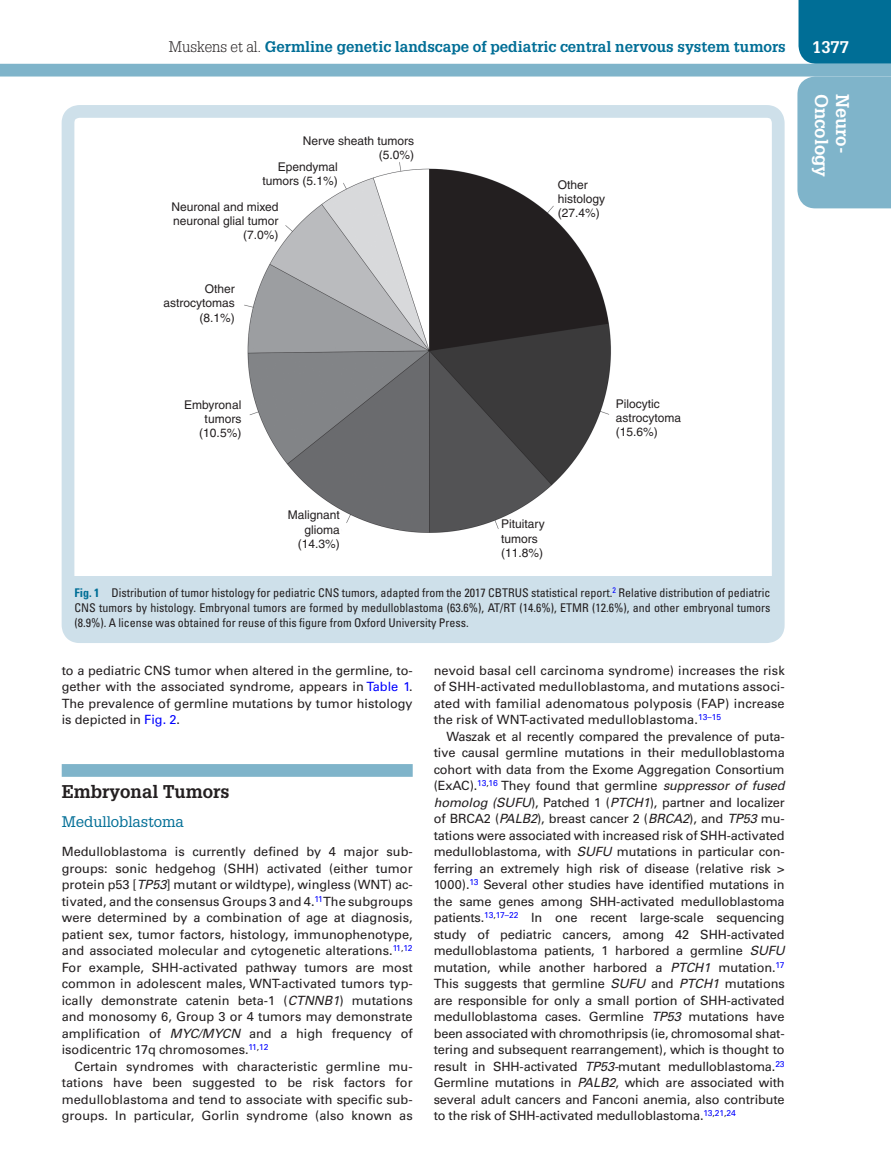
<style>
.page{position:relative;width:891px;height:1175px;background:#fff}
.page>*{position:absolute;margin:0;border:0;box-sizing:border-box;transform-origin:0 0}
.t1{font:700 18px "Glypha LT Std";color:#231f20}
.t2{font:700 18px "Glypha LT Std";color:#fff}
.t3{font:700 16.5px "Glypha LT Std";color:#fff}
.t4{font:700 15px "Glypha LT Std";color:#006e96}
.t5{font:15px "Glypha LT Std";color:#006e96}
.t6{font:12.75px/16.5px "Univers LT Std";color:#231f20;text-align:justify}
.t7{font:condensed 12px/15px "Univers LT Std";color:#231f20;text-align:justify}
.t8{font:12px/14.4px "Helvetica";color:#231f20;text-align:right}
.s1{font-weight:300;color:#231f20}
.s2{font-weight:700;color:#006e96}
.s3{color:#00f}
.s4{font-style:italic}
</style>
<div class="page">
<div style="left:799px;top:0;width:92px;height:64px;background:#006e96"></div>
<div style="left:797px;top:76px;width:94px;height:132px;background:#7fb4ca"></div>
<div style="left:0;top:64px;width:891px;height:12px;background:#7fb4ca"></div>
<div style="left:62px;top:764px;width:351px;height:13px;background:#7fb4ca"></div>
<div style="left:65px;top:576px;width:716px;height:59px;background:#cee0ea"></div>
<img style="left:244px;top:162px;width:367px;height:371px">
<div style="left:62px;top:105px;width:723px;height:538px;border:13px solid #cee0ea;border-radius:12px"></div>
<p class="t4" style="left:169px;top:37px;width:618px"><span class="s1">Muskens et al.</span> Germline genetic landscape of pediatric central nervous system tumors</p>
<p class="t3" style="left:812px;top:37px;width:38px">1377</p>
<h1 class="t2" style="left:833px;top:94px;width:85px;rotate:90deg">Oncology</h1>
<h1 class="t2" style="left:854px;top:94px;width:61px;rotate:90deg">Neuro-</h1>
<p class="t8" style="left:303px;top:133px;width:113px">Nerve sheath tumors (5.0%)</p>
<p class="t8" style="left:263px;top:159px;width:77px">Ependymal tumors (5.1%)</p>
<p class="t8" style="left:172px;top:199px;width:109px">Neuronal and mixed neuronal glial tumor (7.0%)</p>
<p class="t8" style="left:558px;top:177px;width:49px;text-align:left">Other histology (27.4%)</p>
<p class="t8" style="left:164px;top:281px;width:73px">Other astrocytomas (8.1%)</p>
<p class="t8" style="left:184px;top:397px;width:59px">Embyronal tumors (10.5%)</p>
<p class="t8" style="left:288px;top:508px;width:54px">Malignant glioma (14.3%)</p>
<p class="t8" style="left:501px;top:517px;width:45px;text-align:left">Pituitary tumors (11.8%)</p>
<p class="t8" style="left:616px;top:396px;width:67px;text-align:left">Pilocytic astrocytoma (15.6%)</p>
<p class="t7" style="left:74px;top:585px;width:698px"><span class="s2">Fig. 1</span> Distribution of tumor histology for pediatric CNS tumors, adapted from the 2017 CBTRUS statistical report.<sup>2</sup> Relative distribution of pediatric CNS tumors by histology. Embryonal tumors are formed by medulloblastoma (63.6%), AT/RT (14.6%), ETMR (12.6%), and other embryonal tumors (8.9%). A license was obtained for reuse of this figure from Oxford University Press.</p>
<p class="t6" style="left:62px;top:662px;width:353px">to a pediatric CNS tumor when altered in the germline, to&shy;gether with the associated syndrome, appears in <span class="s3">Table 1</span>.<br>The prevalence of germline mutations by tumor histology is depicted in <span class="s3">Fig. 2</span>.</p>
<h1 class="t1" style="left:62px;top:780px;width:169px">Embryonal Tumors</h1>
<p class="t5" style="left:62px;top:812px;width:124px">Medulloblastoma</p>
<p class="t6" style="left:62px;top:843px;width:353px">Medulloblastoma is currently defined by 4 major sub&shy;groups: sonic hedgehog (SHH) activated (either tumor protein p53 [<span class="s4">TP53</span>] mutant or wildtype), wingless (WNT) ac&shy;tivated, and the consensus Groups 3 and 4.<sup>11</sup> The subgroups were determined by a combination of age at diagnosis, patient sex, tumor factors, histology, immunophenotype, and associated molecular and cytogenetic alterations.<sup>11</sup><sup>,</sup><sup>12<br></sup>For example, SHH-activated pathway tumors are most common in adolescent males, WNT-activated tumors typ&shy;ically demonstrate catenin beta-1 (<span class="s4">CTNNB1</span>) mutations and monosomy 6, Group 3 or 4 tumors may demonstrate amplification of <span class="s4">MYC/MYCN</span> and a high frequency of isodicentric 17q chromosomes.<sup>11</sup><sup>,</sup><sup>12</sup></p>
<p class="t6" style="left:62px;top:1058px;width:353px;text-indent:13px">Certain syndromes with characteristic germline mu&shy;tations have been suggested to be risk factors for medulloblastoma and tend to associate with specific sub&shy;groups. In particular, Gorlin syndrome (also known as</p>
<p class="t6" style="left:434px;top:662px;width:353px">nevoid basal cell carcinoma syndrome) increases the risk of SHH-activated medulloblastoma, and mutations associ&shy;ated with familial adenomatous polyposis (FAP) increase the risk of WNT-activated medulloblastoma.<sup>13–15</sup></p>
<p class="t6" style="left:434px;top:728px;width:353px;text-indent:13px">Waszak et al recently compared the prevalence of puta&shy;tive causal germline mutations in their medulloblastoma cohort with data from the Exome Aggregation Consortium (ExAC).<sup>13</sup><sup>,</sup><sup>16</sup> They found that germline <span class="s4">suppressor of fused homolog (SUFU</span>), Patched 1 (<span class="s4">PTCH1</span>), partner and localizer of BRCA2 (<span class="s4">PALB2</span>), breast cancer 2 (<span class="s4">BRCA2</span>), and <span class="s4">TP53</span> mu&shy;tations were associated with increased risk of SHH-activated medulloblastoma, with <span class="s4">SUFU</span> mutations in particular con&shy;ferring an extremely high risk of disease (relative risk &gt; 1000).<sup>13</sup> Several other studies have identified mutations in the same genes among SHH-activated medulloblastoma patients.<sup>13</sup><sup>,</sup><sup>17–22</sup> In one recent large-scale sequencing study of pediatric cancers, among 42 SHH-activated medulloblastoma patients, 1 harbored a germline <span class="s4">SUFU </span>mutation, while another harbored a <span class="s4">PTCH1</span> mutation.<sup>17<br></sup>This suggests that germline <span class="s4">SUFU</span> and <span class="s4">PTCH1</span> mutations are responsible for only a small portion of SHH-activated medulloblastoma cases. Germline <span class="s4">TP53</span> mutations have been associated with chromothripsis (ie, chromosomal shat&shy;tering and subsequent rearrangement), which is thought to result in SHH-activated <span class="s4">TP53-</span>mutant medulloblastoma.<sup>23<br></sup>Germline mutations in <span class="s4">PALB2</span>, which are associated with several adult cancers and Fanconi anemia, also contribute to the risk of SHH-activated medulloblastoma.<sup>13</sup><sup>,</sup><sup>21</sup><sup>,</sup><sup>24</sup></p>
</div>
